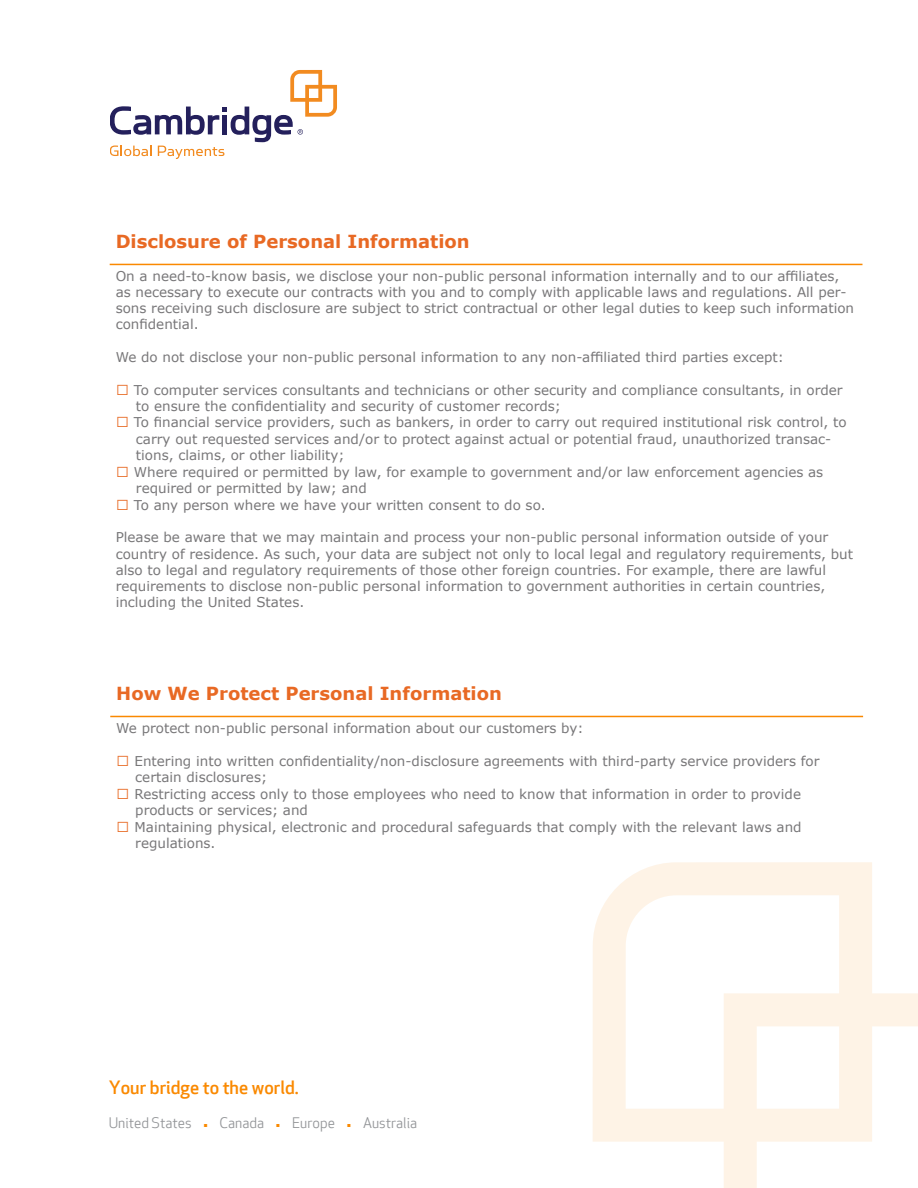
<style>
.page{position:relative;width:918px;height:1188px;background:#fff}
.page>*{position:absolute;margin:0;border:0;box-sizing:border-box;transform-origin:0 0}
.t1{font:700 18px "Verdana";color:#e86924}
.t2{font:500 18px "Apex New";color:#fa8900}
.t3{font:14.25px "Apex New";color:#939598}
.t4{font:13.5px/16.2px "Verdana";color:#787779}
.s1{font-size:6px;color:#fa8900}
</style>
<div class="page">
<svg style="left:593px;top:862px;width:325px;height:326px"></svg>
<hr style="left:110px;top:264px;width:752px;height:1px;background:#fa8900">
<hr style="left:110px;top:716px;width:753px;height:1px;background:#fa8900">
<svg style="left:110px;top:70px;width:227px;height:89px"></svg>
<p class="t1" style="left:116px;top:228px;width:355px">Disclosure of Personal Information</p>
<p class="t4" style="left:116px;top:268px;width:740px">On a need-to-know basis, we disclose your non-public personal information internally and to our affiliates, as necessary to execute our contracts with you and to comply with applicable laws and regulations. All per&shy;sons receiving such disclosure are subject to strict contractual or other legal duties to keep such information confidential.</p>
<p class="t4" style="left:116px;top:349px;width:670px">We do not disclose your non-public personal information to any non-affiliated third parties except:</p>
<p class="t4" style="left:134px;top:382px;width:710px">To computer services consultants and technicians or other security and compliance consultants, in order</p>
<p class="t4" style="left:136px;top:398px;width:427px">to ensure the confidentiality and security of customer records;</p>
<p class="t4" style="left:134px;top:414px;width:714px">To financial service providers, such as bankers, in order to carry out required institutional risk control, to</p>
<p class="t4" style="left:136px;top:431px;width:697px">carry out requested services and/or to protect against actual or potential fraud, unauthorized transac&shy;tions, claims, or other liability;</p>
<p class="t4" style="left:134px;top:464px;width:691px">Where required or permitted by law, for example to government and/or law enforcement agencies as</p>
<p class="t4" style="left:136px;top:480px;width:232px">required or permitted by law; and</p>
<p class="t4" style="left:134px;top:497px;width:413px">To any person where we have your written consent to do so.</p>
<p class="t4" style="left:116px;top:529px;width:739px">Please be aware that we may maintain and process your non-public personal information outside of your country of residence. As such, your data are subject not only to local legal and regulatory requirements, but also to legal and regulatory requirements of those other foreign countries. For example, there are lawful requirements to disclose non-public personal information to government authorities in certain countries, including the United States.</p>
<p class="t1" style="left:116px;top:680px;width:387px">How We Protect Personal Information</p>
<p class="t4" style="left:116px;top:720px;width:469px">We protect non-public personal information about our customers by:</p>
<p class="t4" style="left:135px;top:753px;width:687px">Entering into written confidentiality/non-disclosure agreements with third-party service providers for</p>
<p class="t4" style="left:135px;top:769px;width:133px">certain disclosures;</p>
<p class="t4" style="left:135px;top:785px;width:668px">Restricting access only to those employees who need to know that information in order to provide</p>
<p class="t4" style="left:135px;top:802px;width:174px">products or services; and</p>
<p class="t4" style="left:135px;top:818px;width:669px">Maintaining physical, electronic and procedural safeguards that comply with the relevant laws and</p>
<p class="t4" style="left:135px;top:835px;width:82px">regulations.</p>
<p class="t2" style="left:109px;top:1077px;width:191px">Your bridge to the world.</p>
<p class="t3" style="left:109px;top:1115px;width:84px">United States</p>
<p class="t3" style="left:204px;top:1115px;width:62px"><span class="s1">▪</span> Canada</p>
<p class="t3" style="left:276px;top:1115px;width:60px"><span class="s1">▪</span> Europe</p>
<p class="t3" style="left:347px;top:1115px;width:72px"><span class="s1">▪</span> Australia</p>
</div>
